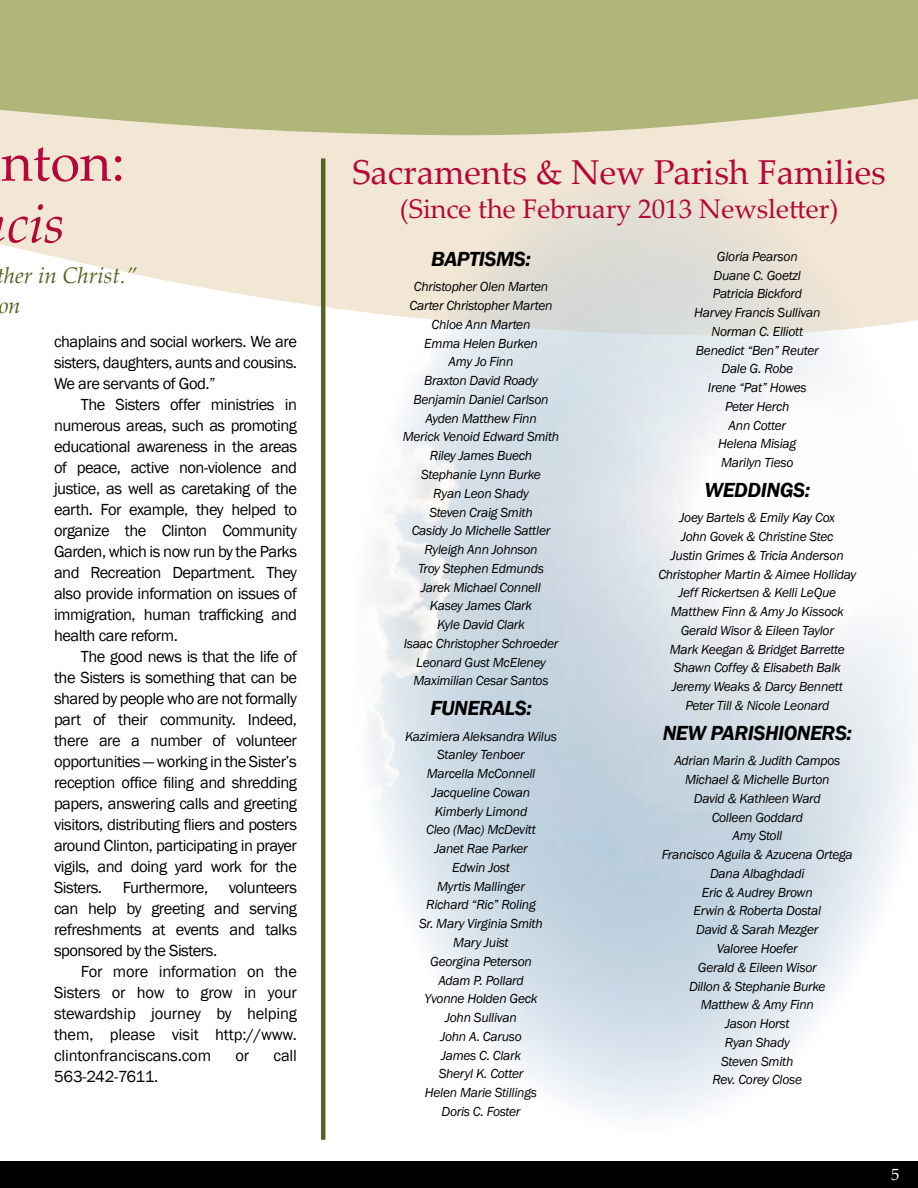
<style>
.page{position:relative;width:918px;height:1188px;background:#fff}
.page>*{position:absolute;margin:0;border:0;box-sizing:border-box;transform-origin:0 0}
.t1{font:54px "Palatino Linotype";color:#b30838}
.t2{font:italic 54px "Palatino Linotype";color:#b30838}
.t3{font:34.5px "Palatino Linotype";color:#b30838}
.t4{font:27px "Palatino Linotype";color:#b30838}
.t5{font:italic 22.5px/30px "Palatino Linotype";color:#576423}
.t6{font:italic 600 21px "Franklin Gothic";letter-spacing:-.02em;color:#000}
.t7{font:16.5px/21px "Franklin Gothic";letter-spacing:-.03em;color:#000;text-align:justify}
.t8{font:16.5px "Palatino Linotype";color:#fff}
.t9{font:italic 13.5px/18.8px "Franklin Gothic";letter-spacing:-.02em;color:#000;text-align:center}
</style>
<div class="page">
<div style="left:0;top:1161px;width:918px;height:27px;background:#000"></div>
<svg style="left:0;top:137px;width:918px;height:213px;fill:#f2e6d4"></svg>
<svg style="left:0;top:0;width:918px;height:137px;fill:#b0b579"></svg>
<img style="left:334px;top:141px;width:584px;height:975px">
<hr style="left:321px;top:158px;width:4px;height:982px;background:#576423">
<h1 class="t1" style="left:1px;top:124px;width:125px">nton:</h1>
<h1 class="t2" style="left:7px;top:185px;width:59px">cis</h1>
<h3 class="t5" style="left:-4px;top:260px;width:142px">ther in Christ.” on</h3>
<p class="t7" style="left:54px;top:331px;width:245px">chaplains and social workers. We are sisters, daughters, aunts and cousins.<br>We are servants of God.”</p>
<p class="t7" style="left:54px;top:394px;width:245px;text-indent:27px">The Sisters offer ministries in numerous areas, such as promoting educational awareness in the areas of peace, active non-violence and justice, as well as caretaking of the earth. For example, they helped to organize the Clinton Community Garden, which is now run by the Parks and Recreation Department. They also provide information on issues of immigration, human trafficking and health care reform.</p>
<p class="t7" style="left:54px;top:646px;width:245px;text-indent:27px">The good news is that the life of the Sisters is something that can be shared by people who are not formally part of their community. Indeed, there are a number of volunteer opportunities — working in the Sister’s reception office filing and shredding papers, answering calls and greeting visitors, distributing fliers and posters around Clinton, participating in prayer vigils, and doing yard work for the Sisters.</p>
<p class="t7" style="left:54px;top:877px;width:245px;text-indent:175px">volunteers can help by greeting and serving refreshments at events and talks sponsored by the Sisters.</p>
<p class="t7" style="left:54px;top:961px;width:245px;text-indent:27px">For more information on the Sisters or how to grow in your stewardship journey by helping them, please visit http://www. clintonfranciscans.com</p>
<p class="t7" style="left:123px;top:877px;width:87px">Furthermore,</p>
<p class="t7" style="left:235px;top:1045px;width:15px">or</p>
<p class="t7" style="left:274px;top:1045px;width:25px">call</p>
<p class="t7" style="left:54px;top:1066px;width:106px">563-242-7611.</p>
<h2 class="t3" style="left:353px;top:147px;width:535px">Sacraments &amp; New Parish Families</h2>
<h3 class="t4" style="left:400px;top:190px;width:440px">(Since the February 2013 Newsletter)</h3>
<h3 class="t6" style="left:431px;top:245px;width:101px">BAPTISMS:</h3>
<p class="t9" style="left:403px;top:278px;width:158px">Christopher Olen Marten<br>Carter Christopher Marten<br>Chloe Ann Marten<br>Emma Helen Burken<br>Amy Jo Finn<br>Braxton David Roady<br>Benjamin Daniel Carlson<br>Ayden Matthew Finn<br>Merick Venoid Edward Smith<br>Riley James Buech<br>Stephanie Lynn Burke<br>Ryan Leon Shady<br>Steven Craig Smith<br>Casidy Jo Michelle Sattler<br>Ryleigh Ann Johnson<br>Troy Stephen Edmunds<br>Jarek Michael Connell<br>Kasey James Clark<br>Kyle David Clark<br>Isaac Christopher Schroeder<br>Leonard Gust McEleney<br>Maximilian Cesar Santos</p>
<h3 class="t6" style="left:430px;top:695px;width:103px">FUNERALS:</h3>
<p class="t9" style="left:405px;top:727px;width:154px">Kazimiera Aleksandra Wilus<br>Stanley Tenboer<br>Marcella McConnell<br>Jacqueline Cowan<br>Kimberly Limond<br>Cleo (Mac) McDevitt<br>Janet Rae Parker<br>Edwin Jost<br>Myrtis Mallinger<br>Richard “Ric” Roling<br>Sr. Mary Virginia Smith<br>Mary Juist<br>Georgina Peterson<br>Adam P. Pollard<br>Yvonne Holden Geck<br>John Sullivan<br>John A. Caruso<br>James C. Clark<br>Sheryl K. Cotter<br>Helen Marie Stillings<br>Doris C. Foster</p>
<p class="t9" style="left:694px;top:247px;width:128px">Gloria Pearson<br>Duane C. Goetzl<br>Patricia Bickford<br>Harvey Francis Sullivan<br>Norman C. Elliott<br>Benedict “Ben” Reuter<br>Dale G. Robe<br>Irene “Pat” Howes<br>Peter Herch<br>Ann Cotter<br>Helena Misiag<br>Marilyn Tieso</p>
<h3 class="t6" style="left:705px;top:476px;width:107px">WEDDINGS:</h3>
<p class="t9" style="left:658px;top:509px;width:199px">Joey Bartels &amp; Emily Kay Cox<br>John Govek &amp; Christine Stec<br>Justin Grimes &amp; Tricia Anderson<br>Christopher Martin &amp; Aimee Holliday<br>Jeff Rickertsen &amp; Kelli LeQue<br>Matthew Finn &amp; Amy Jo Kissock<br>Gerald Wisor &amp; Eileen Taylor<br>Mark Keegan &amp; Bridget Barrette<br>Shawn Coffey &amp; Elisabeth Balk<br>Jeremy Weaks &amp; Darcy Bennett<br>Peter Till &amp; Nicole Leonard</p>
<h3 class="t6" style="left:663px;top:719px;width:191px">NEW PARISHIONERS:</h3>
<p class="t9" style="left:662px;top:752px;width:193px">Adrian Marin &amp; Judith Campos<br>Michael &amp; Michelle Burton<br>David &amp; Kathleen Ward<br>Colleen Goddard<br>Amy Stoll<br>Francisco Aguila &amp; Azucena Ortega<br>Dana Albaghdadi<br>Eric &amp; Audrey Brown<br>Erwin &amp; Roberta Dostal<br>David &amp; Sarah Mezger<br>Valoree Hoefer<br>Gerald &amp; Eileen Wisor<br>Dillon &amp; Stephanie Burke<br>Matthew &amp; Amy Finn<br>Jason Horst<br>Ryan Shady<br>Steven Smith<br>Rev. Corey Close</p>
<p class="t8" style="left:891px;top:1163px;width:10px">5</p>
</div>
